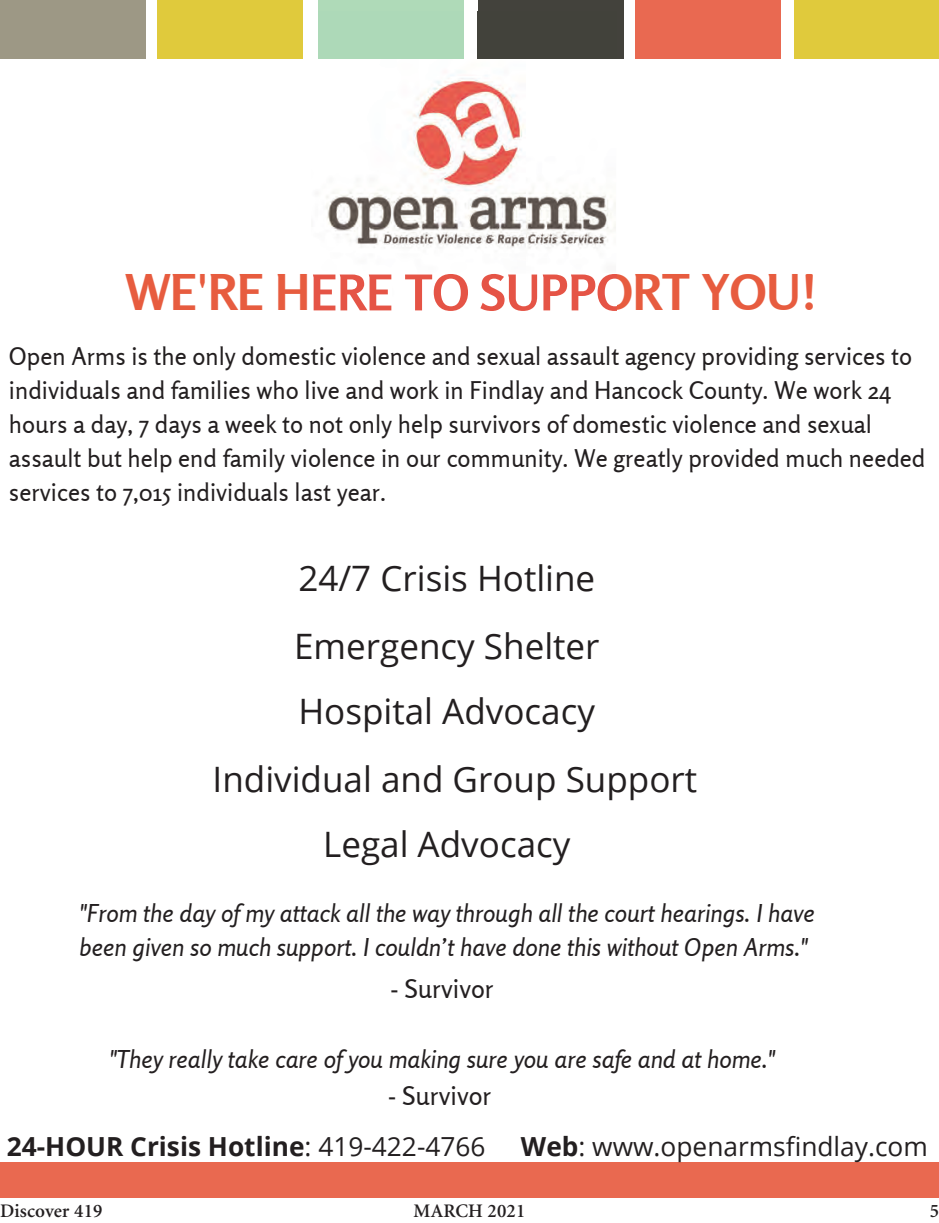
<style>
.page{position:relative;width:939px;height:1223px;background:#fff}
.page>*{position:absolute;margin:0;border:0;box-sizing:border-box;transform-origin:0 0}
.t1{font:700 49px "Rosario";color:#e75c3f}
.t2{font:35px/66.5px "Open Sans";color:#231f20}
.t3{font:700 26.25px "Open Sans";color:#231f20}
.t4{font:26.25px "Open Sans";color:#231f20}
.t5{font:25.72px "Rosario";color:#231f20}
.t6{font:italic 24.5px/34.1px "Rosario";color:#231f20}
.t7{font:24.32px/33.9px "Rosario";color:#231f20}
.t8{font:600 19.25px "Minion";letter-spacing:.01em;color:#231f20}
.s1{font-weight:400}
.s2{font-weight:700}
</style>
<div class="page">
<div style="left:0;top:0;width:146px;height:59px;background:#9d9885"></div>
<div style="left:157px;top:0;width:146px;height:59px;background:#e0ca3c"></div>
<div style="left:318px;top:0;width:146px;height:59px;background:#afdab8"></div>
<div style="left:478px;top:0;width:145px;height:59px;background:#43423c"></div>
<div style="left:635px;top:0;width:146px;height:59px;background:#e96951"></div>
<div style="left:794px;top:0;width:145px;height:59px;background:#e0ca3c"></div>
<img style="left:313px;top:12px;width:303px;height:299px">
<img style="left:318px;top:12px;width:146px;height:47px">
<img style="left:478px;top:12px;width:138px;height:47px">
<img style="left:313px;top:274px;width:22px;height:36px">
<img style="left:340px;top:274px;width:27px;height:36px">
<img style="left:369px;top:274px;width:22px;height:36px">
<img style="left:405px;top:274px;width:27px;height:36px">
<img style="left:434px;top:274px;width:34px;height:37px">
<img style="left:480px;top:274px;width:24px;height:37px">
<img style="left:508px;top:274px;width:29px;height:37px">
<img style="left:543px;top:274px;width:24px;height:36px">
<img style="left:571px;top:274px;width:24px;height:36px">
<img style="left:597px;top:274px;width:19px;height:37px">
<div style="left:0;top:1162px;width:939px;height:35px;background:#e96950"></div>
<p class="t1" style="left:126px;top:263px;width:692px">WE'RE HERE TO SUPPORT YOU!</p>
<p class="t7" style="left:9px;top:339px;width:918px">Open Arms is the only domestic violence and sexual assault agency providing services to individuals and families who live and work in Findlay and Hancock County. We work 24 hours a day, 7 days a week to not only help survivors of domestic violence and sexual assault but help end family violence in our community. We greatly provided much needed services to 7,015 individuals last year.</p>
<p class="t2" style="left:294px;top:544px;width:307px">24/7 Crisis Hotline<br>Emergency Shelter<br>Hospital Advocacy</p>
<p class="t2" style="left:213px;top:746px;width:486px;line-height:65.1px;text-align:center">Individual and Group Support<br>Legal Advocacy</p>
<p class="t6" style="left:79px;top:896px;width:737px">"From the day of my attack all the way through all the court hearings. I have been given so much support. I couldn’t have done this without Open Arms."</p>
<p class="t5" style="left:390px;top:973px;width:105px">- Survivor</p>
<p class="t6" style="left:109px;top:1042px;width:667px">"They really take care of you making sure you are safe and at home."</p>
<p class="t5" style="left:388px;top:1080px;width:105px">- Survivor</p>
<p class="t3" style="left:7px;top:1127px;width:480px">24-HOUR Crisis Hotline<span class="s1">: 419-422-4766</span></p>
<p class="t4" style="left:521px;top:1128px;width:408px"><span class="s2">Web</span>: www.openarmsfindlay.com</p>
<p class="t8" style="left:0;top:1200px;width:104px">Discover 419</p>
<p class="t8" style="left:413px;top:1200px;width:113px">MARCH 2021</p>
<p class="t8" style="left:929px;top:1200px;width:11px">5</p>
</div>
